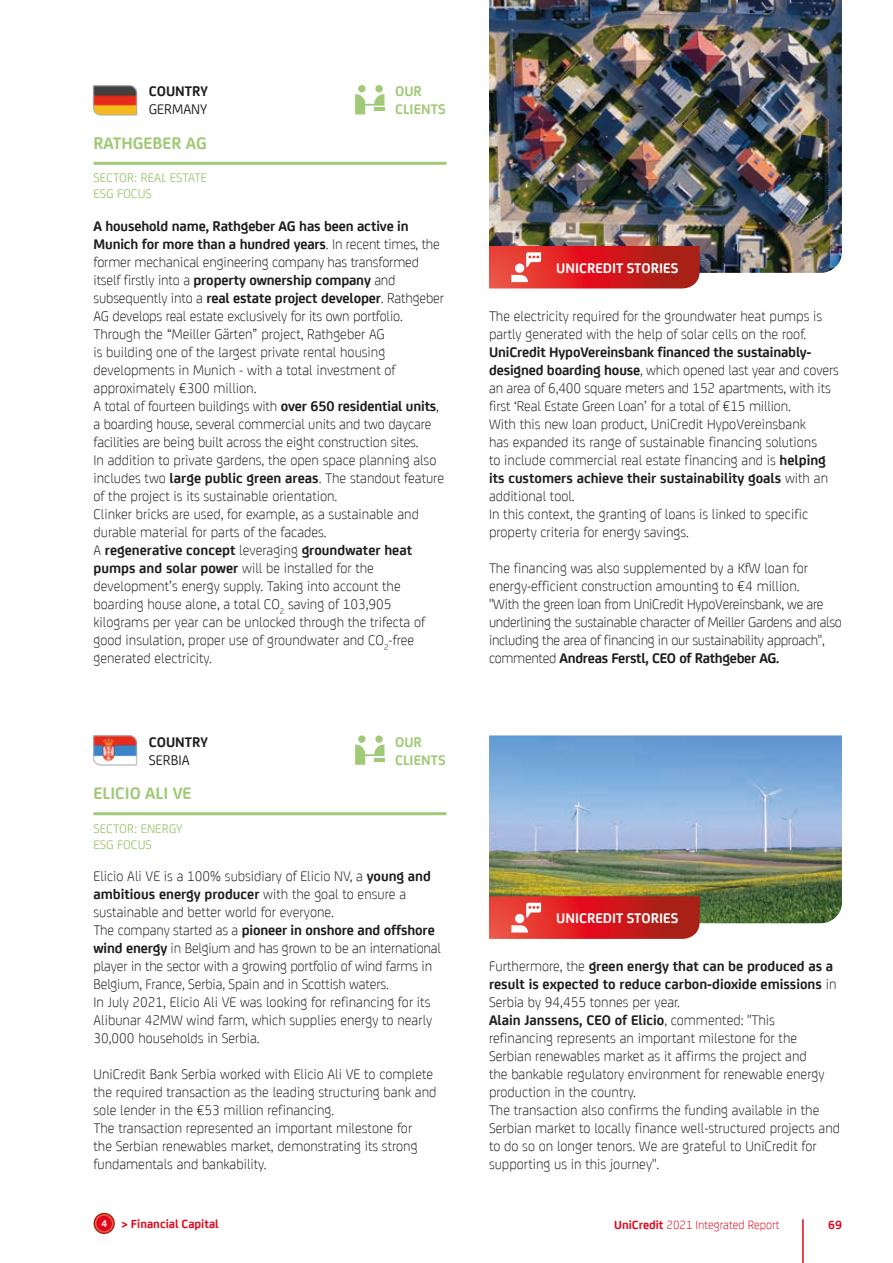
<style>
.page{position:relative;width:893px;height:1263px;background:#fff}
.page>*{position:absolute;margin:0;border:0;box-sizing:border-box;transform-origin:0 0}
.t1{font:700 18px "Uni Credit";color:#a0ca77}
.t2{font:300 15px/18px "Uni Credit";color:#1d1d1b}
.t3{font:300 15px/18px "Uni Credit";letter-spacing:-.02em;color:#1d1d1b}
.t4{font:700 15px "Uni Credit";color:#fff}
.t5{font:700 15px/18px "Uni Credit";color:#a0ca77}
.t6{font:700 15px "Uni Credit";color:#1d1d1b}
.t7{font:15px "Uni Credit";color:#1d1d1b}
.t8{font:13.5px/16.2px "Uni Credit";color:#a0ca77}
.t9{font:300 12.75px "Uni Credit";color:#e3061b}
.t10{font:700 12.75px "Uni Credit";color:#e3061b}
.s1{font-weight:700}
.s2{font-size:10.5px;color:#fff}
</style>
<div class="page">
<hr style="left:802px;top:1219px;width:2px;height:44px;background:#e3061b">
<hr style="left:94px;top:162px;width:352px;height:3px;background:#a0ca77">
<hr style="left:94px;top:812px;width:352px;height:3px;background:#a0ca77">
<div style="left:358px;top:85px;width:8px;height:7px;background:#a0ca77;border-radius:50%"></div>
<div style="left:375px;top:85px;width:8px;height:7px;background:#a0ca77;border-radius:50%"></div>
<svg style="left:355px;top:94px;width:29px;height:20px"></svg>
<div style="left:358px;top:735px;width:8px;height:8px;background:#a0ca77;border-radius:50%"></div>
<div style="left:375px;top:735px;width:8px;height:8px;background:#a0ca77;border-radius:50%"></div>
<svg style="left:355px;top:745px;width:29px;height:20px"></svg>
<img style="left:489px;top:0;width:353px;height:273px">
<img style="left:489px;top:735px;width:353px;height:188px">
<svg style="left:94px;top:1213px;width:21px;height:21px"></svg>
<svg style="left:95px;top:1214px;width:18px;height:19px"></svg>
<div style="left:96px;top:1216px;width:16px;height:15px;background:#e3061b;border-radius:50%"></div>
<img style="left:93px;top:85px;width:45px;height:31px">
<img style="left:93px;top:735px;width:45px;height:31px">
<svg style="left:489px;top:246px;width:211px;height:42px;background:#d22d2b"></svg>
<svg style="left:489px;top:896px;width:211px;height:43px;background:#d12e2c"></svg>
<p class="t6" style="left:149px;top:80px;width:61px">COUNTRY</p>
<p class="t7" style="left:149px;top:99px;width:60px">GERMANY</p>
<p class="t1" style="left:94px;top:130px;width:115px">RATHGEBER AG</p>
<p class="t8" style="left:94px;top:169px;width:115px">SECTOR: REAL ESTATE<br>ESG FOCUS</p>
<p class="t5" style="left:395px;top:81px;width:52px">OUR<br>CLIENTS</p>
<p class="t2" style="left:94px;top:216px;width:352px"><span class="s1">A household name, Rathgeber AG has been active in Munich for more than a hundred years</span>. In recent times, the former mechanical engineering company has transformed itself firstly into a <span class="s1">property ownership company</span> and subsequently into a <span class="s1">real estate project developer</span>. Rathgeber AG develops real estate exclusively for its own portfolio.<br>Through the “Meiller Gärten” project, Rathgeber AG<br>is building one of the largest private rental housing developments in Munich - with a total investment of approximately €300 million.<br>A total of fourteen buildings with <span class="s1">over 650 residential units</span>, a boarding house, several commercial units and two daycare facilities are being built across the eight construction sites.<br>In addition to private gardens, the open space planning also includes two <span class="s1">large public green areas</span>. The standout feature of the project is its sustainable orientation.<br>Clinker bricks are used, for example, as a sustainable and durable material for parts of the facades.<br>A <span class="s1">regenerative concept</span> leveraging <span class="s1">groundwater heat pumps and solar power</span> will be installed for the development’s energy supply. Taking into account the boarding house alone, a total CO<sub>2</sub> saving of 103,905 kilograms per year can be unlocked through the trifecta of good insulation, proper use of groundwater and CO<sub>2</sub>-free generated electricity.</p>
<p class="t6" style="left:149px;top:730px;width:61px">COUNTRY</p>
<p class="t7" style="left:149px;top:749px;width:42px">SERBIA</p>
<p class="t1" style="left:94px;top:780px;width:99px">ELICIO ALI VE</p>
<p class="t8" style="left:94px;top:819px;width:91px">SECTOR: ENERGY<br>ESG FOCUS</p>
<p class="t5" style="left:395px;top:732px;width:52px">OUR<br>CLIENTS</p>
<p class="t2" style="left:94px;top:866px;width:349px">Elicio Ali VE is a 100% subsidiary of Elicio NV, a <span class="s1">young and ambitious energy producer</span> with the goal to ensure a sustainable and better world for everyone.<br>The company started as a <span class="s1">pioneer in onshore and offshore wind energy</span> in Belgium and has grown to be an international player in the sector with a growing portfolio of wind farms in Belgium, France, Serbia, Spain and in Scottish waters.<br>In July 2021, Elicio Ali VE was looking for refinancing for its Alibunar 42MW wind farm, which supplies energy to nearly 30,000 households in Serbia.</p>
<p class="t2" style="left:94px;top:1064px;width:344px">UniCredit Bank Serbia worked with Elicio Ali VE to complete the required transaction as the leading structuring bank and sole lender in the €53 million refinancing.<br>The transaction represented an important milestone for<br>the Serbian renewables market, demonstrating its strong fundamentals and bankability.</p>
<p class="t10" style="left:101px;top:1214px;width:119px"><span class="s2">4</span> &gt; Financial Capital</p>
<p class="t4" style="left:556px;top:257px;width:124px">UNICREDIT STORIES</p>
<p class="t2" style="left:489px;top:306px;width:335px">The electricity required for the groundwater heat pumps is partly generated with the help of solar cells on the roof.</p>
<p class="t2" style="left:489px;top:342px;width:351px"><span class="s1">UniCredit HypoVereinsbank financed the sustainably&shy;designed boarding house</span>, which opened last year and covers an area of 6,400 square meters and 152 apartments, with its first ‘Real Estate Green Loan’ for a total of €15 million.<br>With this new loan product, UniCredit HypoVereinsbank<br>has expanded its range of sustainable financing solutions<br>to include commercial real estate financing and is <span class="s1">helping its customers achieve their sustainability goals</span> with an additional tool.<br>In this context, the granting of loans is linked to specific property criteria for energy savings.</p>
<p class="t3" style="left:489px;top:558px;width:354px">The financing was also supplemented by a KfW loan for energy-efficient construction amounting to €4 million.<br>"With the green loan from UniCredit HypoVereinsbank, we are underlining the sustainable character of Meiller Gardens and also including the area of financing in our sustainability approach", commented <span class="s1">Andreas Ferstl, CEO of Rathgeber AG.</span></p>
<p class="t4" style="left:556px;top:907px;width:124px">UNICREDIT STORIES</p>
<p class="t2" style="left:489px;top:956px;width:353px">Furthermore, the <span class="s1">green energy that can be produced as a result is expected to reduce carbon-dioxide emissions</span> in Serbia by 94,455 tonnes per year.<br><span class="s1">Alain Janssens, CEO of Elicio</span>, commented: "This refinancing represents an important milestone for the Serbian renewables market as it affirms the project and<br>the bankable regulatory environment for renewable energy production in the country.<br>The transaction also confirms the funding available in the Serbian market to locally finance well-structured projects and to do so on longer tenors. We are grateful to UniCredit for supporting us in this journey".</p>
<p class="t9" style="left:614px;top:1215px;width:167px"><span class="s1">UniCredit</span> 2021 Integrated Report</p>
<p class="t10" style="left:828px;top:1215px;width:15px">69</p>
</div>
